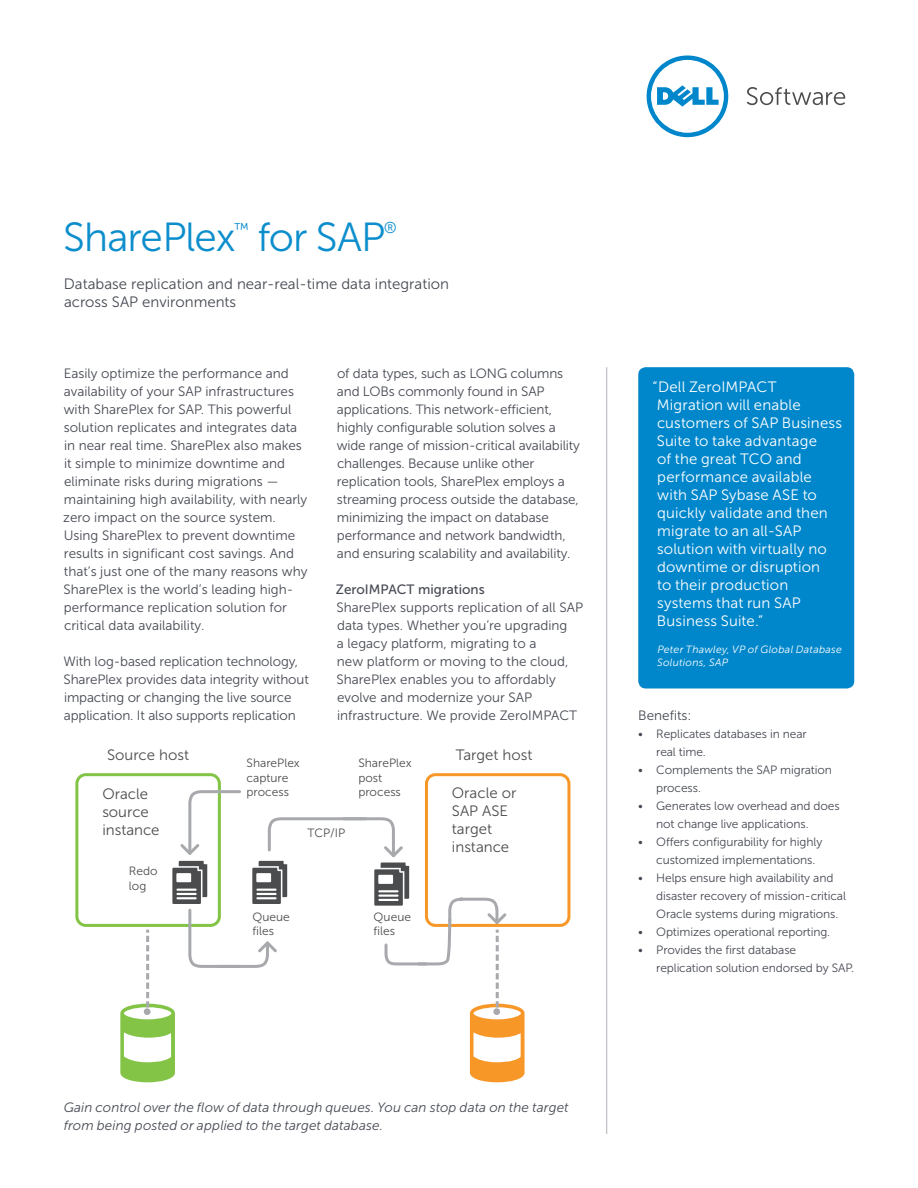
<style>
.page{position:relative;width:918px;height:1188px;background:#fff}
.page>*{position:absolute;margin:0;border:0;box-sizing:border-box;transform-origin:0 0}
.Main_Headline__front{font:40.5px "Museo Sans For Dell 300";letter-spacing:-.02em;color:#0d8ecc}
.Main_Headline__front-2{font:15.75px "Museo Sans For Dell 300";color:#0d8ecc}
.Pull_quote_in_box__F{font:15px/18px "Museo Sans For Dell 300";letter-spacing:.015em;color:#fff}
.Main_Subhead__front{font:15px/18px "Museo Sans For Dell 300";color:#454952}
.t1{font:15px/18px "Museo Sans For Dell 300";color:#4b4c4d}
.Body_copy{font:13.5px/18px "Museo Sans For Dell 300";color:#454952}
.image_caption{font:italic 13.5px/18px "Museo Sans For Dell 300";letter-spacing:.005em;color:#454952}
.Paragraph_Subhead{font:13.5px "Museo Sans For Dell 500";color:#454952}
.Bullets_Header__fron{font:13.5px "Museo Sans For Dell 300";color:#454952}
.t2{font:12px/18px "Museo Sans For Dell 300";letter-spacing:-.01em;color:#454952}
.t3{font:12px/14.4px "Museo Sans For Dell 300";color:#4b4c4d}
.Pull_Quote_Author_s{font:italic 10.5px/13.5px "Museo Sans For Dell 300";letter-spacing:.025em;color:#fff}
</style>
<div class="page">
<svg style="left:647px;top:55px;width:81px;height:82px"></svg>
<svg style="left:747px;top:87px;width:98px;height:18px"></svg>
<div style="left:75px;top:773px;width:146px;height:154px;border:3px solid #83c447;border-radius:9px"></div>
<div style="left:425px;top:773px;width:145px;height:154px;border:3px solid #f79727;border-radius:9px"></div>
<svg style="left:120px;top:788px;width:405px;height:294px"></svg>
<hr style="left:606px;top:367px;width:1px;height:767px;background:#aeb3b8">
<div style="left:638px;top:367px;width:216px;height:321px;background:#0087cb;border-radius:7px"></div>
<p class="Main_Headline__front" style="left:63px;top:215px;width:174px">SharePlex</p>
<p class="Main_Headline__front-2" style="left:234px;top:220px;width:16px">™</p>
<p class="Main_Headline__front" style="left:257px;top:215px;width:130px">for SAP</p>
<p class="Main_Headline__front-2" style="left:384px;top:219px;width:15px">®</p>
<p class="Main_Subhead__front" style="left:64px;top:275px;width:387px">Database replication and near-real-time data integration across SAP environments</p>
<p class="Body_copy" style="left:63px;top:364px;width:246px">Easily optimize the performance and availability of your SAP infrastructures with SharePlex for SAP. This powerful solution replicates and integrates data in near real time. SharePlex also makes it simple to minimize downtime and eliminate risks during migrations — maintaining high availability, with nearly zero impact on the source system.<br>Using SharePlex to prevent downtime results in significant cost savings. And that’s just one of the many reasons why SharePlex is the world’s leading high&shy;performance replication solution for critical data availability.</p>
<p class="Body_copy" style="left:63px;top:652px;width:247px">With log-based replication technology, SharePlex provides data integrity without impacting or changing the live source application. It also supports replication</p>
<p class="Body_copy" style="left:337px;top:364px;width:245px">of data types, such as LONG columns and LOBs commonly found in SAP applications. This network-efficient, highly configurable solution solves a wide range of mission-critical availability challenges. Because unlike other replication tools, SharePlex employs a streaming process outside the database, minimizing the impact on database performance and network bandwidth, and ensuring scalability and availability.</p>
<p class="Paragraph_Subhead" style="left:336px;top:582px;width:150px">ZeroIMPACT migrations</p>
<p class="Body_copy" style="left:337px;top:598px;width:248px">SharePlex supports replication of all SAP data types. Whether you’re upgrading<br>a legacy platform, migrating to a<br>new platform or moving to the cloud, SharePlex enables you to affordably evolve and modernize your SAP infrastructure. We provide ZeroIMPACT</p>
<p class="t1" style="left:107px;top:746px;width:83px">Source host</p>
<p class="t1" style="left:102px;top:785px;width:59px">Oracle source instance</p>
<p class="t3" style="left:129px;top:864px;width:30px">Redo log</p>
<p class="t3" style="left:247px;top:756px;width:55px">SharePlex capture process</p>
<p class="t3" style="left:307px;top:826px;width:39px">TCP/IP</p>
<p class="t3" style="left:358px;top:756px;width:55px">SharePlex post process</p>
<p class="t3" style="left:253px;top:910px;width:39px">Queue files</p>
<p class="t3" style="left:374px;top:910px;width:39px">Queue files</p>
<p class="t1" style="left:456px;top:746px;width:78px">Target host</p>
<p class="t1" style="left:452px;top:784px;width:66px">Oracle or<br>SAP ASE target instance</p>
<p class="image_caption" style="left:64px;top:1098px;width:506px">Gain control over the flow of data through queues. You can stop data on the target from being posted or applied to the target database.</p>
<p class="Pull_quote_in_box__F" style="left:653px;top:378px;width:191px">“Dell ZeroIMPACT<br>Migration will enable customers of SAP Business<br>Suite to take advantage<br>of the great TCO and performance available<br>with SAP Sybase ASE to quickly validate and then migrate to an all-SAP solution with virtually no downtime or disruption<br>to their production systems that run SAP<br>Business Suite.”</p>
<p class="Pull_Quote_Author_s" style="left:657px;top:642px;width:186px">Peter Thawley, VP of Global Database<br>Solutions, SAP</p>
<p class="Bullets_Header__fron" style="left:638px;top:708px;width:55px">Benefits:</p>
<p class="t2" style="left:656px;top:725px;width:152px;text-indent:-18px">• Replicates databases in near real time.</p>
<p class="t2" style="left:656px;top:761px;width:177px;text-indent:-18px">• Complements the SAP migration process.</p>
<p class="t2" style="left:656px;top:797px;width:185px;text-indent:-18px">• Generates low overhead and does not change live applications.</p>
<p class="t2" style="left:656px;top:833px;width:168px;text-indent:-18px">• Offers configurability for highly customized implementations.</p>
<p class="t2" style="left:656px;top:869px;width:191px;text-indent:-18px">• Helps ensure high availability and disaster recovery of mission-critical<br>Oracle systems during migrations.</p>
<p class="t2" style="left:638px;top:923px;width:194px">• Optimizes operational reporting.</p>
<p class="t2" style="left:656px;top:941px;width:200px;text-indent:-18px">• Provides the first database replication solution endorsed by SAP.</p>
</div>
